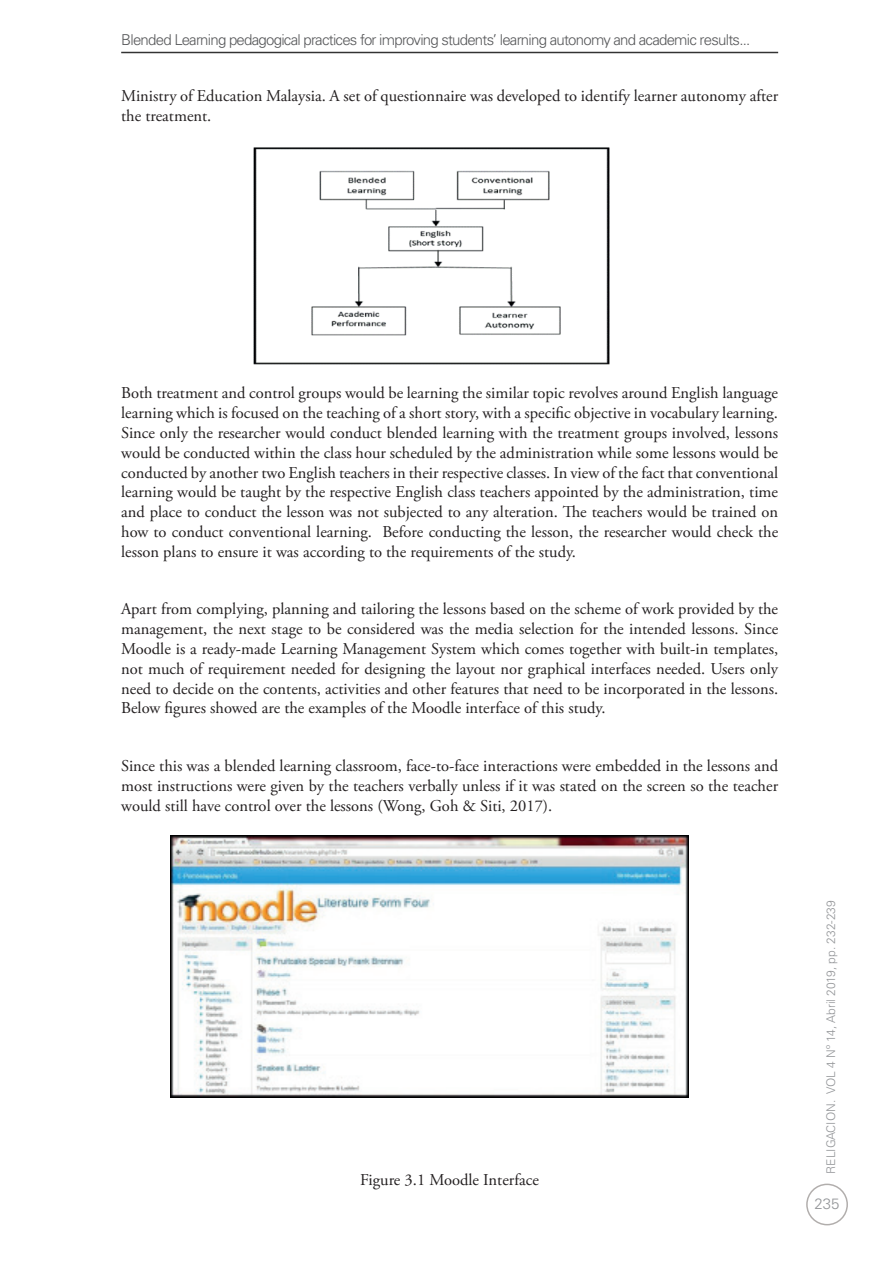
<style>
.page{position:relative;width:893px;height:1263px;background:#fff}
.page>*{position:absolute;margin:0;border:0;box-sizing:border-box;transform-origin:0 0}
.t1{font:16.5px/19.8px "Adobe Garamond Pro";color:#231f20;text-align:justify}
.t2{font:300 15px "Univers LT Std";letter-spacing:-.05em;color:#57585a}
.t3{font:300 15px "Univers LT Std";color:#939598}
.t4{font:300 12px "Univers LT Std";color:#939598}
</style>
<div class="page">
<hr style="left:121px;top:52px;width:657px;height:1px;background:#000">
<div style="left:806px;top:1183px;width:42px;height:42px;border:2px solid #524a47;border-radius:50%"></div>
<img style="left:253px;top:147px;width:357px;height:218px">
<img style="left:170px;top:836px;width:519px;height:262px">
<p class="t2" style="left:121px;top:30px;width:631px">Blended Learning pedagogical practices for improving students’ learning autonomy and academic results...</p>
<p class="t1" style="left:121px;top:87px;width:658px">Ministry of Education Malaysia. A set of questionnaire was developed to identify learner autonomy after the treatment.</p>
<p class="t1" style="left:121px;top:384px;width:659px">Both treatment and control groups would be learning the similar topic revolves around English language learning which is focused on the teaching of a short story, with a specific objective in vocabulary learning.<br>Since only the researcher would conduct blended learning with the treatment groups involved, lessons would be conducted within the class hour scheduled by the administration while some lessons would be conducted by another two English teachers in their respective classes. In view of the fact that conventional learning would be taught by the respective English class teachers appointed by the administration, time and place to conduct the lesson was not subjected to any alteration. The teachers would be trained on how to conduct conventional learning. Before conducting the lesson, the researcher would check the lesson plans to ensure it was according to the requirements of the study.</p>
<p class="t1" style="left:121px;top:600px;width:658px">Apart from complying, planning and tailoring the lessons based on the scheme of work provided by the management, the next stage to be considered was the media selection for the intended lessons. Since Moodle is a ready-made Learning Management System which comes together with built-in templates, not much of requirement needed for designing the layout nor graphical interfaces needed. Users only need to decide on the contents, activities and other features that need to be incorporated in the lessons.<br>Below figures showed are the examples of the Moodle interface of this study.</p>
<p class="t1" style="left:121px;top:756px;width:658px">Since this was a blended learning classroom, face-to-face interactions were embedded in the lessons and most instructions were given by the teachers verbally unless if it was stated on the screen so the teacher would still have control over the lessons (Wong, Goh &amp; Siti, 2017).</p>
<p class="t1" style="left:360px;top:1170px;width:180px">Figure 3.1 Moodle Interface</p>
<p class="t4" style="left:824px;top:1174px;width:275px;rotate:-90deg">RELIGACION. VOL 4 Nº 14, Abril 2019, pp. 232-239</p>
<p class="t3" style="left:814px;top:1195px;width:27px">235</p>
</div>
